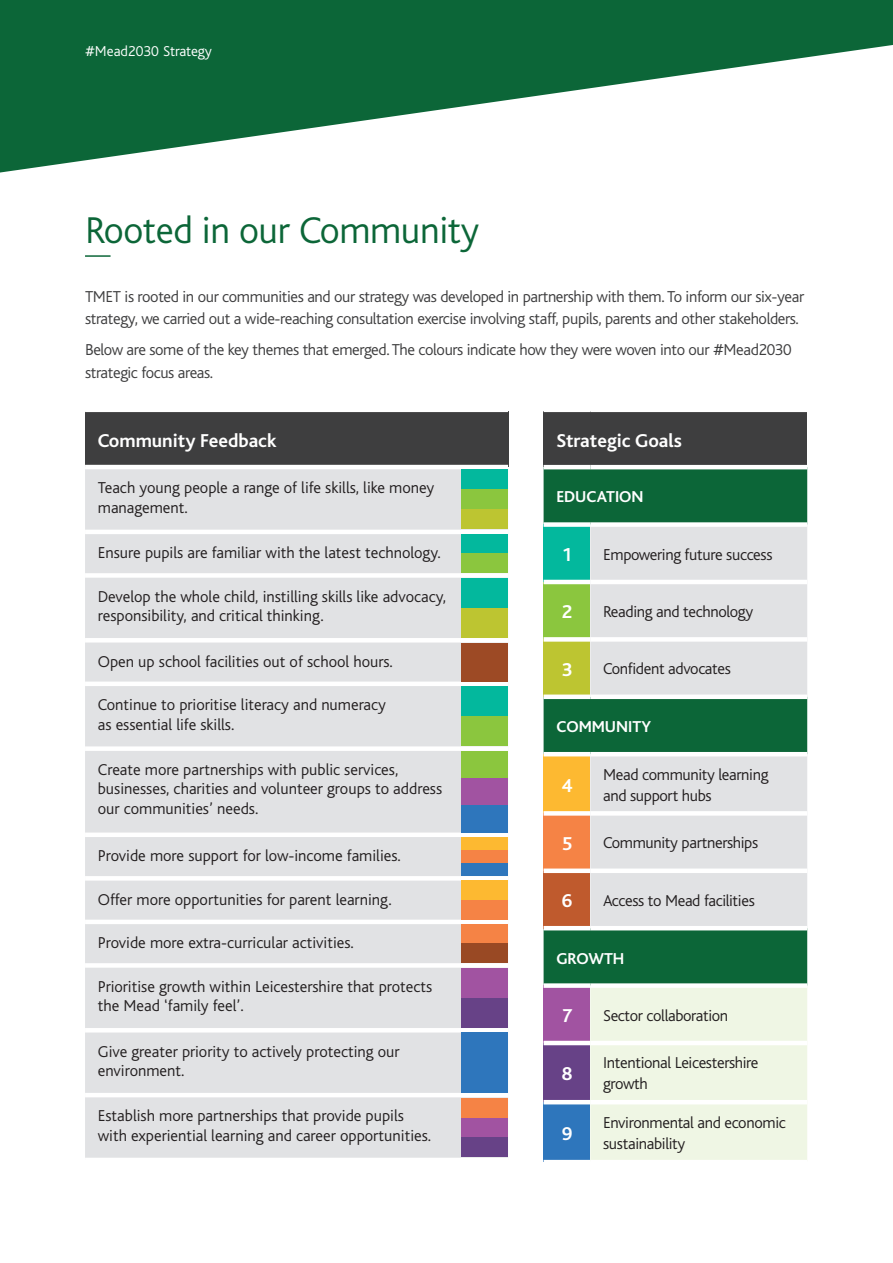
<style>
.page{position:relative;width:893px;height:1263px;background:#fff}
.page>*{position:absolute;margin:0;border:0;box-sizing:border-box;transform-origin:0 0}
.t1{font:300 39px "Bliss";letter-spacing:-.01em;color:#0c6638}
.t2{font:700 19.5px "Bliss";color:#fff}
.t3{font:300 16.5px/19.5px "Bliss";color:#231f20}
.Highlight_Para{font:300 16.5px/22.5px "Bliss";letter-spacing:-.02em;color:#3e3e3f}
.t4{font:300 16.5px/21px "Bliss";letter-spacing:-.02em;color:#231f20}
.t5{font:700 16.5px "Bliss";color:#fff}
.t6{font:300 15px "Bliss";color:#fcfefc}
.s1{color:#fff}
</style>
<div class="page">
<svg style="left:0;top:0;width:893px;height:173px;fill:#0c6638"></svg>
<hr style="left:85px;top:255px;width:26px;height:2px;background:#0c6638">
<div style="left:544px;top:411px;width:263px;height:56px;background:#3e3e3f"></div>
<div style="left:544px;top:469px;width:263px;height:514px;background:#0c6638"></div>
<div style="left:544px;top:525px;width:46px;height:57px;background:#03b89d"></div>
<svg style="left:590px;top:527px;width:217px;height:399px;background:#c2d0cb"></svg>
<div style="left:544px;top:582px;width:46px;height:57px;background:#8bc63e"></div>
<div style="left:544px;top:639px;width:46px;height:58px;background:#bdc531"></div>
<div style="left:544px;top:754px;width:46px;height:59px;background:#fdb931"></div>
<div style="left:544px;top:813px;width:46px;height:58px;background:#f58345"></div>
<div style="left:544px;top:871px;width:46px;height:57px;background:#bf5a2d"></div>
<div style="left:544px;top:985px;width:46px;height:58px;background:#a153a1"></div>
<div style="left:590px;top:988px;width:217px;height:172px;background:#eff6e4"></div>
<div style="left:544px;top:1043px;width:46px;height:59px;background:#674287"></div>
<div style="left:544px;top:1102px;width:46px;height:59px;background:#2e76bc"></div>
<hr style="left:544px;top:411px;width:46px;height:1px;background:#fff">
<hr style="left:590px;top:411px;width:217px;height:1px;background:#fff">
<hr style="left:544px;top:1160px;width:46px;height:3px;background:#fff">
<hr style="left:544px;top:465px;width:46px;height:4px;background:#fff">
<hr style="left:590px;top:465px;width:217px;height:4px;background:#fff">
<div style="left:590px;top:522px;width:217px;height:5px;background:#fff"></div>
<hr style="left:590px;top:580px;width:217px;height:4px;background:#fff">
<div style="left:590px;top:637px;width:217px;height:5px;background:#fff"></div>
<div style="left:590px;top:694px;width:217px;height:5px;background:#fff"></div>
<hr style="left:590px;top:752px;width:217px;height:4px;background:#fff">
<div style="left:590px;top:811px;width:217px;height:5px;background:#fff"></div>
<div style="left:590px;top:868px;width:217px;height:5px;background:#fff"></div>
<hr style="left:590px;top:926px;width:217px;height:4px;background:#fff">
<hr style="left:590px;top:1041px;width:217px;height:4px;background:#fff">
<hr style="left:590px;top:1100px;width:217px;height:4px;background:#fff">
<div style="left:544px;top:522px;width:46px;height:5px;background:#fff"></div>
<hr style="left:544px;top:580px;width:46px;height:4px;background:#fff">
<div style="left:544px;top:637px;width:46px;height:5px;background:#fff"></div>
<div style="left:544px;top:694px;width:46px;height:5px;background:#fff"></div>
<hr style="left:544px;top:752px;width:46px;height:4px;background:#fff">
<div style="left:544px;top:811px;width:46px;height:5px;background:#fff"></div>
<div style="left:544px;top:868px;width:46px;height:5px;background:#fff"></div>
<hr style="left:544px;top:926px;width:46px;height:4px;background:#fff">
<div style="left:544px;top:983px;width:46px;height:5px;background:#fff"></div>
<hr style="left:544px;top:1041px;width:46px;height:4px;background:#fff">
<hr style="left:544px;top:1100px;width:46px;height:4px;background:#fff">
<div style="left:85px;top:411px;width:423px;height:56px;background:#3e3e3f"></div>
<div style="left:85px;top:469px;width:423px;height:689px;background:#e1e2e4"></div>
<hr style="left:85px;top:411px;width:423px;height:1px;background:#fff">
<hr style="left:85px;top:465px;width:423px;height:4px;background:#fff">
<hr style="left:85px;top:530px;width:423px;height:4px;background:#fff">
<div style="left:85px;top:573px;width:423px;height:5px;background:#fff"></div>
<hr style="left:85px;top:638px;width:423px;height:4px;background:#fff">
<div style="left:85px;top:681px;width:423px;height:5px;background:#fff"></div>
<div style="left:85px;top:746px;width:423px;height:5px;background:#fff"></div>
<div style="left:85px;top:832px;width:423px;height:5px;background:#fff"></div>
<hr style="left:85px;top:876px;width:423px;height:4px;background:#fff">
<hr style="left:85px;top:920px;width:423px;height:4px;background:#fff">
<div style="left:85px;top:963px;width:423px;height:5px;background:#fff"></div>
<hr style="left:85px;top:1028px;width:423px;height:4px;background:#fff">
<hr style="left:85px;top:1093px;width:423px;height:4px;background:#fff">
<div style="left:461px;top:469px;width:47px;height:20px;background:#03b89d"></div>
<div style="left:461px;top:489px;width:47px;height:20px;background:#8bc63e"></div>
<div style="left:461px;top:509px;width:47px;height:20px;background:#bdc531"></div>
<div style="left:461px;top:534px;width:47px;height:20px;background:#03b89d"></div>
<div style="left:461px;top:554px;width:47px;height:19px;background:#8bc63e"></div>
<div style="left:461px;top:578px;width:47px;height:30px;background:#03b89d"></div>
<div style="left:461px;top:608px;width:47px;height:30px;background:#bdc531"></div>
<div style="left:461px;top:642px;width:47px;height:39px;background:#9d4a25"></div>
<div style="left:461px;top:686px;width:47px;height:30px;background:#03b89d"></div>
<div style="left:461px;top:716px;width:47px;height:30px;background:#8bc63e"></div>
<div style="left:461px;top:751px;width:47px;height:27px;background:#8bc63e"></div>
<div style="left:461px;top:778px;width:47px;height:27px;background:#a153a1"></div>
<div style="left:461px;top:805px;width:47px;height:27px;background:#2e76bc"></div>
<div style="left:461px;top:837px;width:47px;height:13px;background:#fdb931"></div>
<div style="left:461px;top:850px;width:47px;height:13px;background:#f58345"></div>
<div style="left:461px;top:863px;width:47px;height:13px;background:#2e76bc"></div>
<div style="left:461px;top:881px;width:47px;height:19px;background:#fdb931"></div>
<div style="left:461px;top:900px;width:47px;height:19px;background:#f58345"></div>
<div style="left:461px;top:968px;width:47px;height:30px;background:#a153a1"></div>
<div style="left:461px;top:998px;width:47px;height:29px;background:#674287"></div>
<div style="left:461px;top:1032px;width:47px;height:61px;background:#2e76bc"></div>
<div style="left:461px;top:1097px;width:47px;height:20px;background:#f58345"></div>
<div style="left:461px;top:1117px;width:47px;height:20px;background:#a153a1"></div>
<div style="left:461px;top:1137px;width:47px;height:20px;background:#674287"></div>
<div style="left:461px;top:924px;width:47px;height:20px;background:#f58345"></div>
<div style="left:461px;top:944px;width:47px;height:19px;background:#994924"></div>
<p class="t6" style="left:85px;top:43px;width:129px">#Mead2030 <span class="s1">Strategy</span></p>
<p class="t1" style="left:85px;top:209px;width:396px">Rooted in our Community</p>
<p class="Highlight_Para" style="left:85px;top:285px;width:721px">TMET is rooted in our communities and our strategy was developed in partnership with them. To inform our six-year strategy, we carried out a wide-reaching consultation exercise involving staff, pupils, parents and other stakeholders.</p>
<p class="Highlight_Para" style="left:85px;top:339px;width:708px">Below are some of the key themes that emerged. The colours indicate how they were woven into our #Mead2030 strategic focus areas.</p>
<p class="t2" style="left:98px;top:430px;width:180px">Community Feedback</p>
<p class="t3" style="left:98px;top:478px;width:338px">Teach young people a range of life skills, like money management.</p>
<p class="t3" style="left:98px;top:543px;width:345px">Ensure pupils are familiar with the latest technology.</p>
<p class="t3" style="left:98px;top:587px;width:350px">Develop the whole child, instilling skills like advocacy, responsibility, and critical thinking.</p>
<p class="t3" style="left:98px;top:652px;width:296px">Open up school facilities out of school hours.</p>
<p class="t3" style="left:98px;top:695px;width:290px">Continue to prioritise literacy and numeracy as essential life skills.</p>
<p class="t3" style="left:98px;top:760px;width:346px">Create more partnerships with public services, businesses, charities and volunteer groups to address our communities’ needs.</p>
<p class="t3" style="left:98px;top:846px;width:305px">Provide more support for low-income families.</p>
<p class="t3" style="left:98px;top:890px;width:295px">Offer more opportunities for parent learning.</p>
<p class="t3" style="left:98px;top:933px;width:258px">Provide more extra-curricular activities.</p>
<p class="t3" style="left:98px;top:977px;width:336px">Prioritise growth within Leicestershire that protects the Mead ‘family feel’.</p>
<p class="t3" style="left:98px;top:1042px;width:303px">Give greater priority to actively protecting our environment.</p>
<p class="t3" style="left:98px;top:1106px;width:335px">Establish more partnerships that provide pupils with experiential learning and career opportunities.</p>
<p class="t2" style="left:556px;top:430px;width:127px">Strategic Goals</p>
<p class="t5" style="left:556px;top:488px;width:89px">EDUCATION</p>
<p class="t2" style="left:562px;top:544px;width:12px">1</p>
<p class="t4" style="left:603px;top:544px;width:171px">Empowering future success</p>
<p class="t2" style="left:562px;top:602px;width:12px">2</p>
<p class="t4" style="left:603px;top:601px;width:152px">Reading and technology</p>
<p class="t2" style="left:562px;top:659px;width:12px">3</p>
<p class="t4" style="left:603px;top:659px;width:129px">Confident advocates</p>
<p class="t5" style="left:556px;top:718px;width:96px">COMMUNITY</p>
<p class="t2" style="left:562px;top:775px;width:12px">4</p>
<p class="t4" style="left:603px;top:764px;width:167px">Mead community learning and support hubs</p>
<p class="t2" style="left:562px;top:833px;width:12px">5</p>
<p class="t4" style="left:603px;top:833px;width:157px">Community partnerships</p>
<p class="t2" style="left:562px;top:891px;width:12px">6</p>
<p class="t4" style="left:603px;top:890px;width:153px">Access to Mead facilities</p>
<p class="t5" style="left:556px;top:949px;width:70px">GROWTH</p>
<p class="t2" style="left:562px;top:1005px;width:12px">7</p>
<p class="t4" style="left:603px;top:1005px;width:127px">Sector collaboration</p>
<p class="t2" style="left:562px;top:1064px;width:12px">8</p>
<p class="t4" style="left:603px;top:1053px;width:157px">Intentional Leicestershire growth</p>
<p class="t2" style="left:562px;top:1123px;width:12px">9</p>
<p class="t4" style="left:603px;top:1112px;width:184px">Environmental and economic sustainability</p>
</div>
